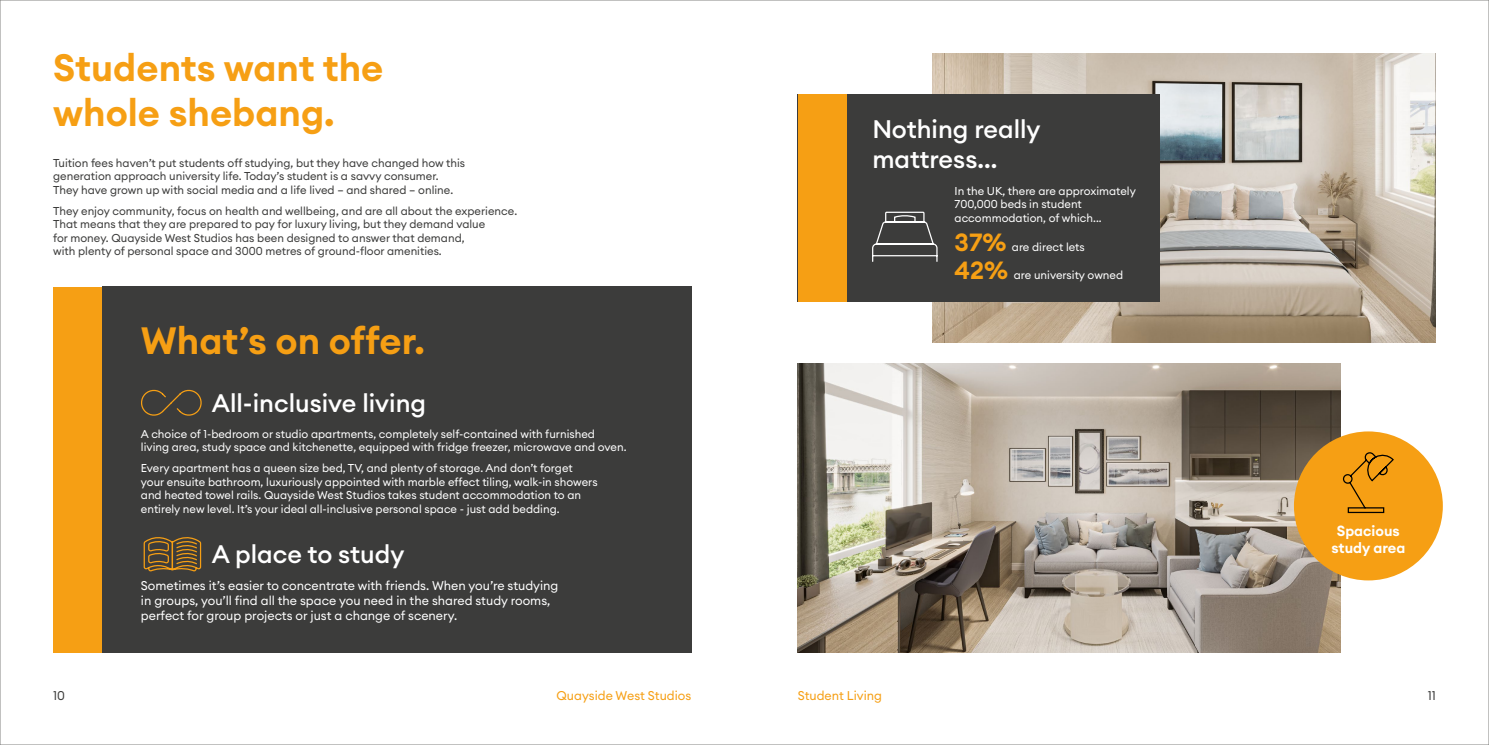
<style>
.page{position:relative;width:1489px;height:745px;background:#fff}
.page>*{position:absolute;margin:0;border:0;box-sizing:border-box;transform-origin:0 0}
.t1{font:600 37.5px/45px "Euclid Circular A";color:#f69f14}
.t2{font:500 25px/30px "Euclid Circular A";color:#fff}
.t3{font:600 14.5px/17.4px "Euclid Circular A";color:#fff;text-align:center}
.t4{font:12.5px/15px "Euclid Circular A";color:#fff}
.t5{font:12.5px "Euclid Circular A";color:#f69f14}
.t6{font:12.5px "Euclid Circular A";color:#3c3c3b}
.t7{font:11.25px/13.5px "Euclid Circular A";color:#fff}
.t8{font:11.25px/13.5px "Euclid Circular A";color:#3c3c3b}
.s1{font-weight:600;font-size:24.5px;color:#f69f14}
</style>
<div class="page">
<img style="left:797px;top:363px;width:542px;height:289px">
<img style="left:932px;top:53px;width:503px;height:289px">
<div style="left:53px;top:286px;width:638px;height:366px;background:#f69f14"></div>
<div style="left:102px;top:286px;width:589px;height:366px;background:#3c3c3b"></div>
<svg style="left:141px;top:389px;width:61px;height:27px"></svg>
<svg style="left:143px;top:537px;width:59px;height:34px"></svg>
<div style="left:1293px;top:431px;width:149px;height:149px;background:#f69f14;border-radius:50%"></div>
<svg style="left:1342px;top:452px;width:52px;height:61px"></svg>
<div style="left:797px;top:94px;width:362px;height:207px;background:#3c3c3b"></div>
<div style="left:797px;top:94px;width:49px;height:207px;background:#f69f14"></div>
<svg style="left:872px;top:211px;width:66px;height:51px"></svg>
<h1 class="t1" style="left:53px;top:45px;width:332px">Students want the whole shebang.</h1>
<p class="t8" style="left:53px;top:156px;width:413px">Tuition fees haven’t put students off studying, but they have changed how this generation approach university life. Today’s student is a savvy consumer.<br>They have grown up with social media and a life lived – and shared – online.</p>
<p class="t8" style="left:53px;top:203px;width:465px">They enjoy community, focus on health and wellbeing, and are all about the experience.<br>That means that they are prepared to pay for luxury living, but they demand value<br>for money. Quayside West Studios has been designed to answer that demand,<br>with plenty of personal space and 3000 metres of ground-floor amenities.</p>
<h1 class="t1" style="left:141px;top:318px;width:285px">What’s on offer.</h1>
<h2 class="t2" style="left:212px;top:388px;width:216px">All-inclusive living</h2>
<p class="t7" style="left:141px;top:427px;width:487px">A choice of 1-bedroom or studio apartments, completely self-contained with furnished<br>living area, study space and kitchenette, equipped with fridge freezer, microwave and oven.</p>
<p class="t7" style="left:141px;top:461px;width:458px">Every apartment has a queen size bed, TV, and plenty of storage. And don’t forget your ensuite bathroom, luxuriously appointed with marble effect tiling, walk-in showers and heated towel rails. Quayside West Studios takes student accommodation to an entirely new level. It’s your ideal all-inclusive personal space - just add bedding.</p>
<h2 class="t2" style="left:212px;top:539px;width:194px">A place to study</h2>
<p class="t4" style="left:141px;top:578px;width:419px">Sometimes it’s easier to concentrate with friends. When you’re studying in groups, you’ll find all the space you need in the shared study rooms, perfect for group projects or just a change of scenery.</p>
<h2 class="t2" style="left:872px;top:114px;width:170px">Nothing really mattress...</h2>
<p class="t7" style="left:954px;top:184px;width:183px">In the UK, there are approximately<br>700,000 beds in student accommodation, of which...</p>
<p class="t7" style="left:954px;top:240px;width:132px"><span class="s1">37%</span> are direct lets</p>
<p class="t7" style="left:954px;top:267px;width:170px"><span class="s1">42%</span> are university owned</p>
<p class="t3" style="left:1331px;top:521px;width:75px">Spacious study area</p>
<p class="t6" style="left:53px;top:687px;width:13px">10</p>
<p class="t5" style="left:556px;top:687px;width:136px">Quayside West Studios</p>
<p class="t5" style="left:797px;top:687px;width:86px">Student Living</p>
<p class="t6" style="left:1427px;top:687px;width:10px">11</p>
</div>
